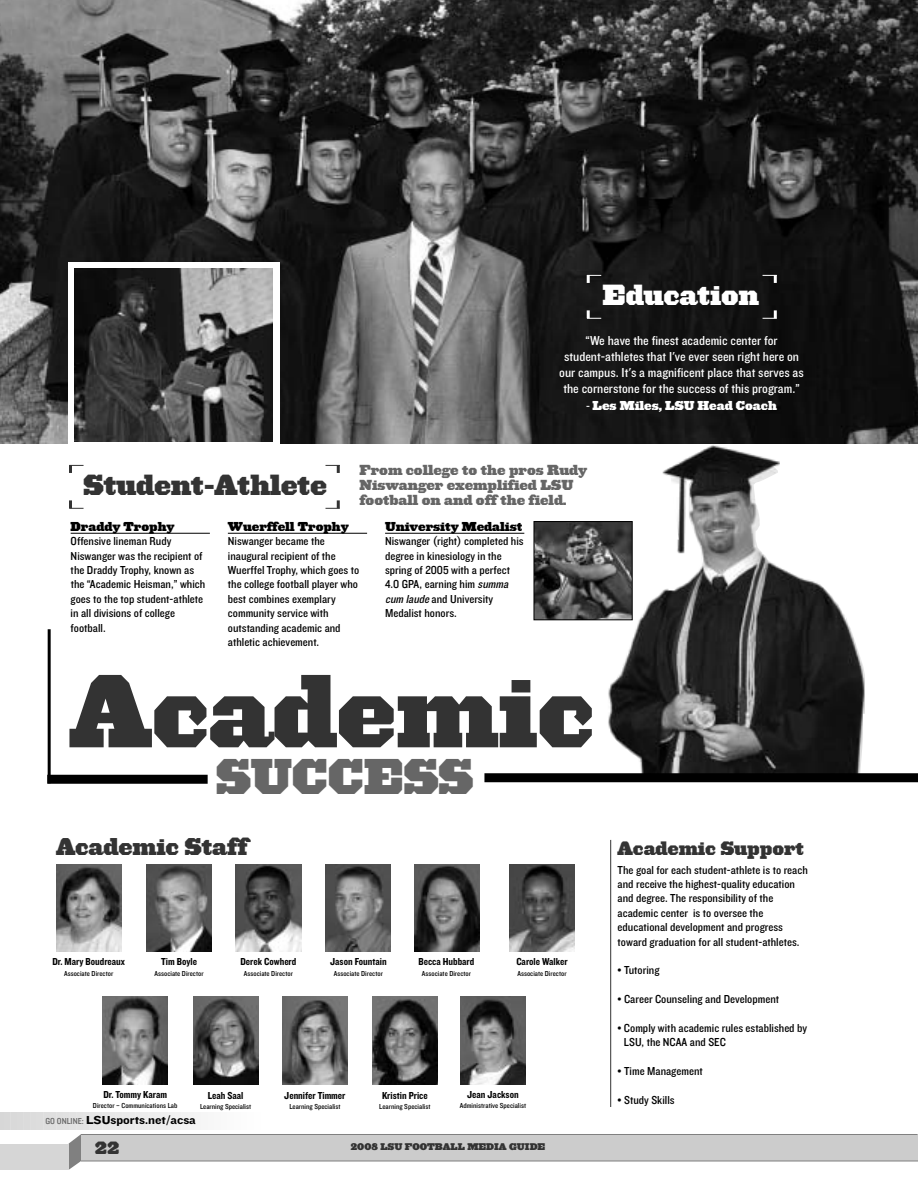
<style>
.page{position:relative;width:918px;height:1188px;background:#fff}
.page>*{position:absolute;margin:0;border:0;box-sizing:border-box;transform-origin:0 0}
.t1{font:900 96px "Acropolis HTF";color:#333}
.t2{font:900 46.5px "Acropolis HTF";color:#666}
.t3{font:900 27px "Acropolis HTF";color:#333}
.t4{font:900 27px "Acropolis HTF";color:#fff}
.t5{font:900 22.5px "Acropolis HTF";color:#333}
.t6{font:900 18px "Acropolis HTF";color:#333}
.t7{font:900 16.5px "Acropolis HTF";color:#333}
.t8{font:13.5px/16.2px "Knockout HTF30 Junior Welterwt";color:#fff;text-align:center}
.t9{font:900 13.5px/15px "Acropolis HTF";color:#666}
.t10{font:12px/14.4px "Knockout HTF30 Junior Welterwt";color:#000}
.t11{font:900 12px "Acropolis HTF";color:#000}
.t12{font:12px "Knockout HTF52 Cruiserweight";color:#000}
.t13{font:900 12px "Acropolis HTF";color:#fff}
.t14{font:10.5px "Knockout HTF50 Welterweight";color:#000}
.t15{font:9px "Ziggurat HTF Black";color:#333}
.t16{font:7.5px "Knockout HTF30 Junior Welterwt";color:#000}
.s1{font-family:"Knockout HTF30 Junior Welterwt";font-weight:400}
.s2{font-style:italic}
.s3{font-family:"Knockout HTF30 Junior Welterwt";font-size:9px;color:#666}
</style>
<div class="page">
<img style="left:0;top:0;width:918px;height:443px">
<div style="left:68px;top:263px;width:211px;height:184px;background:#fff"></div>
<img style="left:608px;top:445px;width:257px;height:328px">
<div style="left:47px;top:775px;width:161px;height:9px;background:#000"></div>
<hr style="left:48px;top:629px;width:3px;height:154px;background:#000">
<hr style="left:71px;top:533px;width:139px;height:1px;background:#000">
<hr style="left:228px;top:533px;width:139px;height:1px;background:#000">
<hr style="left:385px;top:533px;width:139px;height:1px;background:#000">
<img style="left:536px;top:523px;width:95px;height:95px">
<div style="left:534px;top:521px;width:99px;height:99px;border:1px solid #000"></div>
<svg style="left:69px;top:465px;width:15px;height:8px"></svg>
<svg style="left:69px;top:500px;width:15px;height:9px"></svg>
<svg style="left:326px;top:465px;width:14px;height:8px"></svg>
<svg style="left:326px;top:500px;width:14px;height:9px"></svg>
<img style="left:56px;top:864px;width:65px;height:88px">
<img style="left:147px;top:864px;width:65px;height:88px">
<img style="left:236px;top:864px;width:65px;height:88px">
<img style="left:326px;top:864px;width:65px;height:88px">
<img style="left:414px;top:864px;width:65px;height:88px">
<img style="left:103px;top:997px;width:65px;height:88px">
<img style="left:193px;top:997px;width:65px;height:88px">
<img style="left:282px;top:997px;width:66px;height:88px">
<img style="left:372px;top:997px;width:65px;height:88px">
<img style="left:461px;top:997px;width:65px;height:88px">
<hr style="left:610px;top:840px;width:1px;height:267px;background:#333">
<svg style="left:587px;top:275px;width:14px;height:8px"></svg>
<svg style="left:587px;top:310px;width:14px;height:9px"></svg>
<svg style="left:763px;top:275px;width:14px;height:8px"></svg>
<svg style="left:763px;top:310px;width:14px;height:9px"></svg>
<div style="left:81px;top:1134px;width:837px;height:27px;background:#ccc"></div>
<hr style="left:81px;top:1134px;width:836px;height:1px;background:#808080">
<hr style="left:81px;top:1161px;width:837px;height:1px;background:#808080">
<img style="left:75px;top:268px;width:197px;height:174px">
<img style="left:510px;top:864px;width:65px;height:88px">
<div style="left:484px;top:773px;width:434px;height:9px;background:#000"></div>
<svg style="left:0;top:1112px;width:265px;height:58px"></svg>
<h3 class="t4" style="left:602px;top:280px;width:158px">Education</h3>
<p class="t8" style="left:559px;top:332px;width:246px">“We have the finest academic center for student-athletes that I've ever seen right here on our campus. It's a magnificent place that serves as the cornerstone for the success of this program.”</p>
<p class="t13" style="left:586px;top:398px;width:192px"><span class="s1">-</span> Les Miles, LSU Head Coach</p>
<h3 class="t3" style="left:84px;top:470px;width:245px">Student-Athlete</h3>
<p class="t9" style="left:360px;top:463px;width:229px">From college to the pros Rudy<br>Niswanger exemplified LSU football on and off the field.</p>
<p class="t11" style="left:71px;top:520px;width:105px">Draddy Trophy</p>
<p class="t10" style="left:71px;top:534px;width:136px">Offensive lineman Rudy<br>Niswanger was the recipient of the Draddy Trophy, known as the “Academic Heisman,” which goes to the top student-athlete in all divisions of college football.</p>
<p class="t11" style="left:228px;top:520px;width:122px">Wuerffell Trophy</p>
<p class="t10" style="left:228px;top:534px;width:133px">Niswanger became the inaugural recipient of the<br>Wuerffel Trophy, which goes to the college football player who best combines exemplary community service with outstanding academic and athletic achievement.</p>
<p class="t11" style="left:385px;top:520px;width:139px">University Medalist</p>
<p class="t10" style="left:385px;top:534px;width:140px">Niswanger (right) completed his degree in kinesiology in the spring of 2005 with a perfect<br>4.0 GPA, earning him <span class="s2">summa cum laude</span>and University<br>Medalist honors.</p>
<h1 class="t1" style="left:69px;top:658px;width:526px">Academic</h1>
<h2 class="t2" style="left:216px;top:751px;width:259px">SUCCESS</h2>
<h3 class="t5" style="left:56px;top:834px;width:193px">Academic Staff</h3>
<h3 class="t6" style="left:618px;top:838px;width:188px">Academic Support</h3>
<p class="t10" style="left:618px;top:862px;width:192px">The goal for each student-athlete is to reach and receive the highest-quality education and degree. The responsibility of the academic center is to oversee the educational development and progress toward graduation for all student-athletes.</p>
<p class="t10" style="left:618px;top:963px;width:43px">• Tutoring</p>
<p class="t10" style="left:618px;top:992px;width:163px">• Career Counseling and Development</p>
<p class="t10" style="left:624px;top:1021px;width:185px;text-indent:-6px">• Comply with academic rules established by<br>LSU, the NCAA and SEC</p>
<p class="t10" style="left:618px;top:1064px;width:87px">• Time Management</p>
<p class="t10" style="left:618px;top:1093px;width:59px">• Study Skills</p>
<p class="t14" style="left:240px;top:956px;width:58px">Derek Cowherd</p>
<p class="t16" style="left:244px;top:969px;width:51px">Associate Director</p>
<p class="t14" style="left:516px;top:956px;width:53px">Carole Walker</p>
<p class="t16" style="left:518px;top:969px;width:51px">Associate Director</p>
<p class="t14" style="left:52px;top:956px;width:74px">Dr. Mary Boudreaux</p>
<p class="t16" style="left:64px;top:969px;width:51px">Associate Director</p>
<p class="t14" style="left:161px;top:956px;width:37px">Tim Boyle</p>
<p class="t16" style="left:155px;top:969px;width:51px">Associate Director</p>
<p class="t14" style="left:330px;top:956px;width:58px">Jason Fountain</p>
<p class="t16" style="left:334px;top:969px;width:51px">Associate Director</p>
<p class="t14" style="left:419px;top:956px;width:57px">Becca Hubbard</p>
<p class="t16" style="left:422px;top:969px;width:51px">Associate Director</p>
<p class="t14" style="left:103px;top:1088px;width:65px">Dr. Tommy Karam</p>
<p class="t16" style="left:93px;top:1101px;width:86px">Director – Communications Lab</p>
<p class="t14" style="left:467px;top:1088px;width:53px">Jean Jackson</p>
<p class="t16" style="left:460px;top:1101px;width:68px">Administrative Specialist</p>
<p class="t14" style="left:208px;top:1089px;width:37px">Leah Saal</p>
<p class="t16" style="left:200px;top:1102px;width:53px">Learning Specialist</p>
<p class="t14" style="left:284px;top:1089px;width:63px">Jennifer Timmer</p>
<p class="t16" style="left:289px;top:1102px;width:53px">Learning Specialist</p>
<p class="t14" style="left:382px;top:1089px;width:47px">Kristin Price</p>
<p class="t16" style="left:379px;top:1102px;width:53px">Learning Specialist</p>
<p class="t12" style="left:46px;top:1113px;width:152px"><span class="s3">GO ONLINE:</span> LSUsports.net/acsa</p>
<h3 class="t7" style="left:95px;top:1139px;width:26px">22</h3>
<p class="t15" style="left:350px;top:1142px;width:197px">2008 LSU FOOTBALL MEDIA GUIDE</p>
</div>
